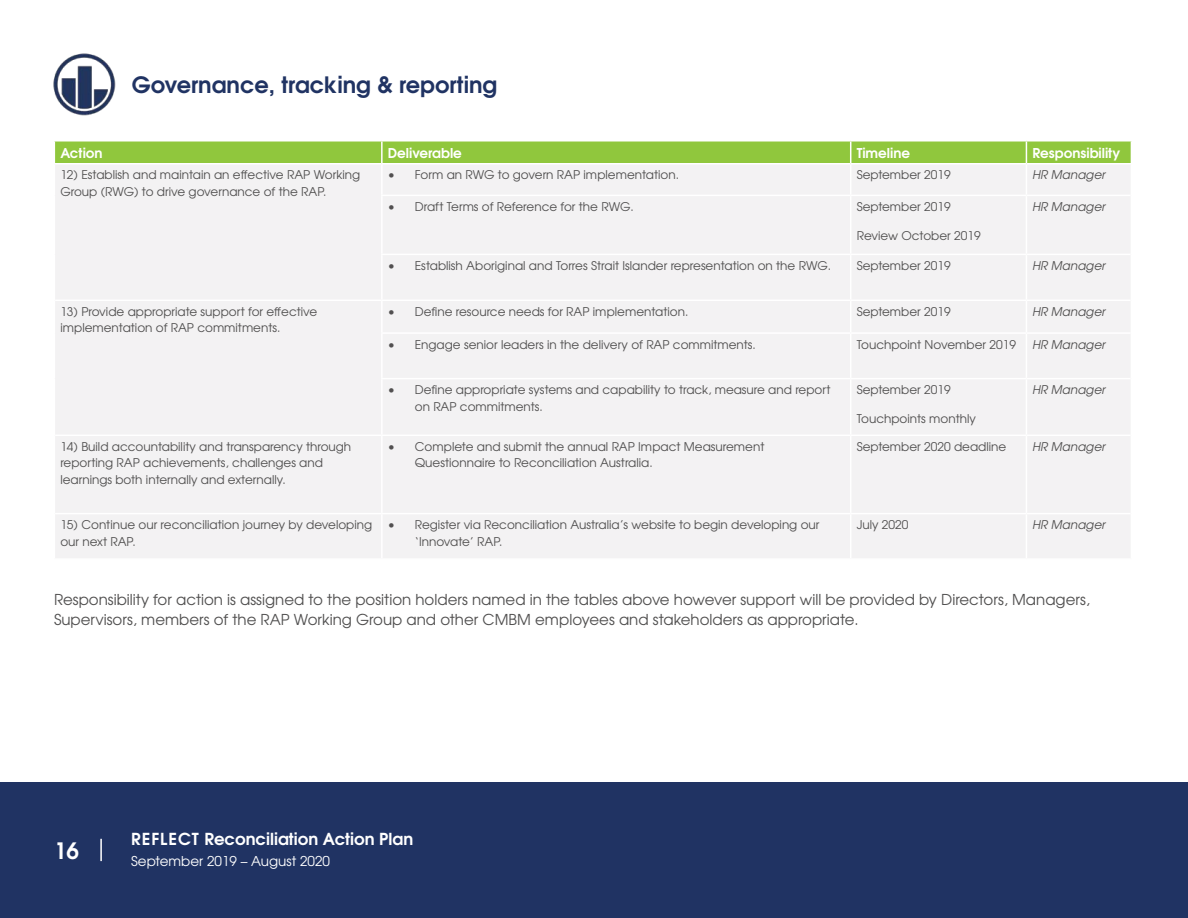
<style>
.page{position:relative;width:1188px;height:918px;background:#fff}
.page>*{position:absolute;margin:0;border:0;box-sizing:border-box;transform-origin:0 0}
.t1{font:700 22.5px "Te X Gyre Adventor";color:#203363}
.t2{font:700 22.5px "Te X Gyre Adventor";color:#fff}
.t3{font:700 16.5px "Te X Gyre Adventor";color:#fff}
.t4{font:15px/19.5px "Te X Gyre Adventor";color:#515050}
.t5{font:700 13.5px "Te X Gyre Adventor";color:#fff}
.t6{font:13.5px "Te X Gyre Adventor";color:#fff}
.t7{font:12px/16.5px "Te X Gyre Adventor";color:#515050}
.t8{font:italic 12px "Te X Gyre Adventor";color:#515050}
</style>
<div class="page">
<div style="left:0;top:782px;width:1188px;height:136px;background:#203363"></div>
<hr style="left:100px;top:839px;width:2px;height:22px;background:#fff">
<div style="left:55px;top:165px;width:1075px;height:393px;background:#f3f2f3"></div>
<div style="left:54px;top:141px;width:1078px;height:22px;background:#90c73d"></div>
<hr style="left:381px;top:165px;width:2px;height:30px;background:#fff">
<hr style="left:850px;top:165px;width:1px;height:30px;background:#fff">
<hr style="left:1026px;top:165px;width:1px;height:30px;background:#fff">
<hr style="left:381px;top:195px;width:470px;height:1px;background:#fff">
<hr style="left:381px;top:196px;width:2px;height:58px;background:#fff">
<hr style="left:851px;top:195px;width:175px;height:1px;background:#fff">
<hr style="left:850px;top:196px;width:1px;height:58px;background:#fff">
<hr style="left:1026px;top:195px;width:105px;height:1px;background:#fff">
<hr style="left:1026px;top:196px;width:1px;height:58px;background:#fff">
<hr style="left:381px;top:254px;width:470px;height:1px;background:#fff">
<hr style="left:381px;top:255px;width:2px;height:45px;background:#fff">
<hr style="left:851px;top:254px;width:175px;height:1px;background:#fff">
<hr style="left:850px;top:255px;width:1px;height:45px;background:#fff">
<hr style="left:1026px;top:254px;width:105px;height:1px;background:#fff">
<hr style="left:1026px;top:255px;width:1px;height:45px;background:#fff">
<hr style="left:55px;top:300px;width:327px;height:1px;background:#fff">
<hr style="left:382px;top:300px;width:469px;height:1px;background:#fff">
<hr style="left:381px;top:301px;width:2px;height:31px;background:#fff">
<hr style="left:851px;top:300px;width:175px;height:1px;background:#fff">
<hr style="left:850px;top:301px;width:1px;height:31px;background:#fff">
<hr style="left:1026px;top:300px;width:105px;height:1px;background:#fff">
<hr style="left:1026px;top:301px;width:1px;height:31px;background:#fff">
<hr style="left:381px;top:332px;width:470px;height:2px;background:#fff">
<hr style="left:381px;top:334px;width:2px;height:44px;background:#fff">
<hr style="left:851px;top:332px;width:175px;height:2px;background:#fff">
<hr style="left:850px;top:334px;width:1px;height:44px;background:#fff">
<hr style="left:1026px;top:332px;width:105px;height:2px;background:#fff">
<hr style="left:1026px;top:334px;width:1px;height:44px;background:#fff">
<hr style="left:381px;top:378px;width:470px;height:1px;background:#fff">
<hr style="left:381px;top:379px;width:2px;height:56px;background:#fff">
<hr style="left:851px;top:378px;width:175px;height:1px;background:#fff">
<hr style="left:850px;top:379px;width:1px;height:56px;background:#fff">
<hr style="left:1026px;top:378px;width:105px;height:1px;background:#fff">
<hr style="left:1026px;top:379px;width:1px;height:56px;background:#fff">
<hr style="left:55px;top:435px;width:327px;height:1px;background:#fff">
<hr style="left:382px;top:435px;width:469px;height:1px;background:#fff">
<hr style="left:381px;top:436px;width:2px;height:77px;background:#fff">
<hr style="left:851px;top:435px;width:175px;height:1px;background:#fff">
<hr style="left:850px;top:436px;width:1px;height:77px;background:#fff">
<hr style="left:1026px;top:435px;width:105px;height:1px;background:#fff">
<hr style="left:1026px;top:436px;width:1px;height:77px;background:#fff">
<hr style="left:55px;top:513px;width:327px;height:1px;background:#fff">
<hr style="left:382px;top:513px;width:469px;height:1px;background:#fff">
<hr style="left:381px;top:514px;width:2px;height:44px;background:#fff">
<hr style="left:851px;top:513px;width:175px;height:1px;background:#fff">
<hr style="left:850px;top:514px;width:1px;height:44px;background:#fff">
<hr style="left:1026px;top:513px;width:105px;height:1px;background:#fff">
<hr style="left:1026px;top:514px;width:1px;height:44px;background:#fff">
<img style="left:53px;top:53px;width:63px;height:63px">
<h1 class="t1" style="left:132px;top:65px;width:367px">Governance, tracking &amp; reporting</h1>
<p class="t5" style="left:60px;top:141px;width:44px">Action</p>
<p class="t5" style="left:388px;top:141px;width:76px">Deliverable</p>
<p class="t5" style="left:857px;top:141px;width:55px">Timeline</p>
<p class="t5" style="left:1032px;top:141px;width:89px">Responsibility</p>
<p class="t7" style="left:60px;top:166px;width:301px">12) Establish and maintain an effective RAP Working<br>Group (RWG) to drive governance of the RAP.</p>
<p class="t7" style="left:388px;top:166px;width:293px">• Form an RWG to govern RAP implementation.</p>
<p class="t7" style="left:857px;top:166px;width:95px">September 2019</p>
<p class="t8" style="left:1032px;top:166px;width:75px">HR Manager</p>
<p class="t7" style="left:388px;top:198px;width:247px">• Draft Terms of Reference for the RWG.</p>
<p class="t7" style="left:857px;top:198px;width:95px">September 2019</p>
<p class="t7" style="left:857px;top:226px;width:126px">Review October 2019</p>
<p class="t8" style="left:1032px;top:197px;width:75px">HR Manager</p>
<p class="t7" style="left:388px;top:257px;width:445px">• Establish Aboriginal and Torres Strait Islander representation on the RWG.</p>
<p class="t7" style="left:857px;top:257px;width:95px">September 2019</p>
<p class="t8" style="left:1032px;top:256px;width:75px">HR Manager</p>
<p class="t7" style="left:60px;top:303px;width:259px">13) Provide appropriate support for effective implementation of RAP commitments.</p>
<p class="t7" style="left:388px;top:303px;width:302px">• Define resource needs for RAP implementation.</p>
<p class="t7" style="left:857px;top:303px;width:95px">September 2019</p>
<p class="t8" style="left:1032px;top:302px;width:75px">HR Manager</p>
<p class="t7" style="left:388px;top:335px;width:370px">• Engage senior leaders in the delivery of RAP commitments.</p>
<p class="t7" style="left:857px;top:335px;width:161px">Touchpoint November 2019</p>
<p class="t8" style="left:1032px;top:335px;width:75px">HR Manager</p>
<p class="t7" style="left:415px;top:381px;width:417px;text-indent:-27px">• Define appropriate systems and capability to track, measure and report on RAP commitments.</p>
<p class="t7" style="left:857px;top:381px;width:95px">September 2019</p>
<p class="t7" style="left:857px;top:409px;width:121px">Touchpoints monthly</p>
<p class="t8" style="left:1032px;top:380px;width:75px">HR Manager</p>
<p class="t7" style="left:60px;top:438px;width:292px">14) Build accountability and transparency through reporting RAP achievements, challenges and learnings both internally and externally.</p>
<p class="t7" style="left:415px;top:438px;width:351px;text-indent:-27px">• Complete and submit the annual RAP Impact Measurement<br>Questionnaire to Reconciliation Australia.</p>
<p class="t7" style="left:857px;top:438px;width:151px">September 2020 deadline</p>
<p class="t8" style="left:1032px;top:437px;width:75px">HR Manager</p>
<p class="t7" style="left:60px;top:516px;width:313px">15) Continue our reconciliation journey by developing our next RAP.</p>
<p class="t7" style="left:415px;top:516px;width:406px;text-indent:-27px">• Register via Reconciliation Australia’s website to begin developing our ‘Innovate’ RAP.</p>
<p class="t7" style="left:857px;top:516px;width:53px">July 2020</p>
<p class="t8" style="left:1032px;top:515px;width:75px">HR Manager</p>
<p class="t4" style="left:54px;top:589px;width:1038px">Responsibility for action is assigned to the position holders named in the tables above however support will be provided by Directors, Managers,<br>Supervisors, members of the RAP Working Group and other CMBM employees and stakeholders as appropriate.</p>
<h1 class="t2" style="left:54px;top:831px;width:27px">16</h1>
<h2 class="t3" style="left:131px;top:824px;width:284px">REFLECT Reconciliation Action Plan</h2>
<p class="t6" style="left:131px;top:851px;width:200px">September 2019 – August 2020</p>
</div>
